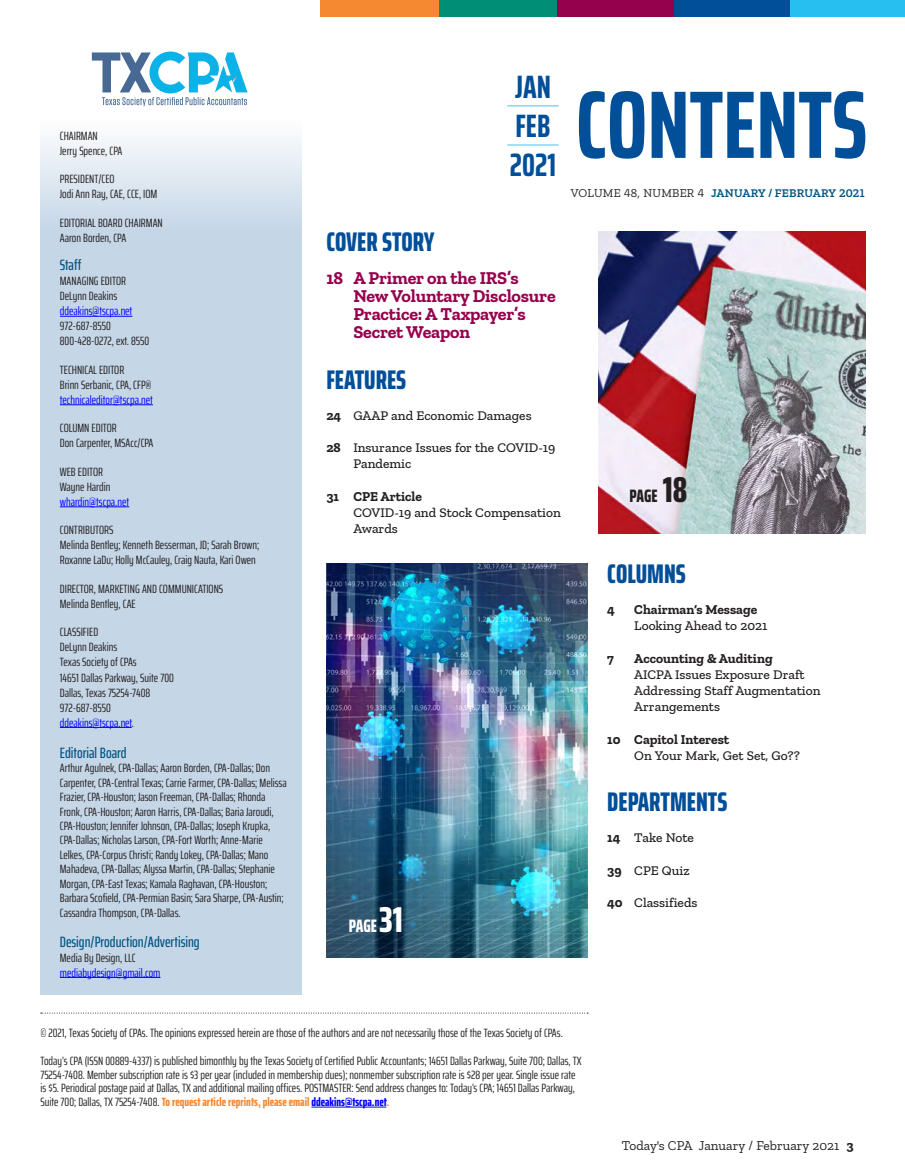
<style>
.page{position:relative;width:905px;height:1175px;background:#fff}
.page>*{position:absolute;margin:0;border:0;box-sizing:border-box;transform-origin:0 0}
.t1{font:700 extra-condensed 96px "Saira";color:#014e99}
.t2{font:700 extra-condensed 32.4px/38.8px "Saira";color:#014e99}
.t3{font:800 extra-condensed 27px "Saira";color:#014e99}
.t4{font:700 18px/18px "Zilla Slab";letter-spacing:-.01em;color:#96014d}
.t5{font:800 extra-condensed 18px "Saira";color:#231f20}
.t6{font:800 extra-condensed 18px "Saira";color:#fff}
.t7{font:500 extra-condensed 15px "Saira";color:#015381}
.t8{font:500 13.5px/16.2px "Zilla Slab";color:#231f20}
.t9{font:700 13.5px "Zilla Slab";color:#231f20}
.t10{font:13.5px "Zilla Slab";color:#231f20}
.t11{font:extra-condensed 12px/15px "Saira";color:#231f20}
.t12{font:extra-condensed 12px "Saira";color:#00f}
.t13{font:600 12px "Zilla Slab";letter-spacing:.02em;color:#015381}
.s1{color:#00f}
.s2{font-weight:400;color:#231f20}
.s3{font-weight:700}
.s4{font-size:36px}
.s5{font-weight:800;color:#f58932}
.s6{font-weight:800;color:#00f}
</style>
<div class="page">
<svg style="left:40px;top:51px;width:261px;height:944px;background:#cadae9"></svg>
<svg style="left:41px;top:1012px;width:547px;height:1px"></svg>
<hr style="left:311px;top:1106px;width:75px;height:1px;background:#00f">
<hr style="left:60px;top:316px;width:72px;height:1px;background:#00f">
<hr style="left:60px;top:404px;width:93px;height:1px;background:#00f">
<hr style="left:60px;top:506px;width:69px;height:1px;background:#00f">
<hr style="left:60px;top:727px;width:72px;height:1px;background:#00f">
<hr style="left:60px;top:977px;width:100px;height:1px;background:#00f">
<img style="left:326px;top:564px;width:261px;height:393px">
<svg style="left:92px;top:52px;width:155px;height:54px"></svg>
<div style="left:786px;top:0;width:118px;height:16px;background:#26bff0"></div>
<div style="left:671px;top:0;width:118px;height:16px;background:#014e99"></div>
<div style="left:555px;top:0;width:119px;height:16px;background:#96014d"></div>
<div style="left:437px;top:0;width:119px;height:16px;background:#008e77"></div>
<div style="left:320px;top:0;width:118px;height:16px;background:#f58932"></div>
<hr style="left:507px;top:105px;width:51px;height:1px;background:#4fbfe6">
<hr style="left:507px;top:145px;width:51px;height:1px;background:#4fbfe6">
<img style="left:598px;top:231px;width:267px;height:302px">
<p class="t11" style="left:60px;top:128px;width:64px">CHAIRMAN<br>Jerry Spence, CPA</p>
<p class="t11" style="left:60px;top:171px;width:99px">PRESIDENT/CEO<br>Jodi Ann Ray, CAE, CCE, IOM</p>
<p class="t11" style="left:60px;top:215px;width:104px">EDITORIAL BOARD CHAIRMAN<br>Aaron Borden, CPA</p>
<p class="t7" style="left:60px;top:254px;width:23px">Staff</p>
<p class="t11" style="left:60px;top:273px;width:68px">MANAGING EDITOR<br>DeLynn Deakins</p>
<p class="t12" style="left:60px;top:302px;width:74px">ddeakins@tscpa.net</p>
<p class="t11" style="left:60px;top:318px;width:91px">972-687-8550<br>800-428-0272, ext. 8550</p>
<p class="t11" style="left:60px;top:362px;width:93px">TECHNICAL EDITOR<br>Brinn Serbanic, CPA, CFP®</p>
<p class="t12" style="left:60px;top:391px;width:95px">technicaleditor@tscpa.net</p>
<p class="t11" style="left:60px;top:420px;width:95px">COLUMN EDITOR<br>Don Carpenter, MSAcc/CPA</p>
<p class="t11" style="left:60px;top:464px;width:52px">WEB EDITOR<br>Wayne Hardin</p>
<p class="t12" style="left:60px;top:493px;width:71px">whardin@tscpa.net</p>
<p class="t11" style="left:60px;top:522px;width:201px">CONTRIBUTORS<br>Melinda Bentley; Kenneth Besserman, JD; Sarah Brown;<br>Roxanne LaDu; Holly McCauley, Craig Nauta, Kari Owen</p>
<p class="t11" style="left:60px;top:581px;width:165px">DIRECTOR, MARKETING AND COMMUNICATIONS<br>Melinda Bentley, CAE</p>
<p class="t11" style="left:60px;top:624px;width:116px">CLASSIFIED<br>DeLynn Deakins<br>Texas Society of CPAs<br>14651 Dallas Parkway, Suite 700<br>Dallas, Texas 75254-7408<br>972-687-8550 <span class="s1">ddeakins@tscpa.net</span>.</p>
<p class="t7" style="left:60px;top:741px;width:68px">Editorial Board</p>
<p class="t11" style="left:60px;top:760px;width:228px;line-height:14.4px">Arthur Agulnek, CPA-Dallas; Aaron Borden, CPA-Dallas; Don Carpenter, CPA-Central Texas; Carrie Farmer, CPA-Dallas; Melissa Frazier, CPA-Houston; Jason Freeman, CPA-Dallas; Rhonda Fronk, CPA-Houston; Aaron Harris, CPA-Dallas; Baria Jaroudi, CPA-Houston; Jennifer Johnson, CPA-Dallas; Joseph Krupka, CPA-Dallas; Nicholas Larson, CPA-Fort Worth; Anne-Marie Lelkes, CPA-Corpus Christi; Randy Lokey, CPA-Dallas; Mano Mahadeva, CPA-Dallas; Alyssa Martin, CPA-Dallas; Stephanie Morgan, CPA-East Texas; Kamala Raghavan, CPA-Houston; Barbara Scofield, CPA-Permian Basin; Sara Sharpe, CPA-Austin; Cassandra Thompson, CPA-Dallas.</p>
<p class="t7" style="left:60px;top:930px;width:141px">Design/Production/Advertising</p>
<p class="t11" style="left:60px;top:949px;width:77px">Media By Design, LLC</p>
<p class="t12" style="left:60px;top:963px;width:102px">mediabydesign@gmail.com</p>
<h2 class="t2" style="left:510px;top:67px;width:48px">JAN<br>FEB<br>2021</h2>
<h1 class="t1" style="left:576px;top:52px;width:293px">CONTENTS</h1>
<p class="t13" style="left:571px;top:187px;width:295px"><span class="s2">VOLUME 48, NUMBER 4</span> JANUARY / FEBRUARY 2021</p>
<h3 class="t3" style="left:326px;top:220px;width:110px">COVER STORY</h3>
<h3 class="t4" style="left:353px;top:269px;width:204px;text-indent:-27px">18 A Primer on the IRS’s<br>New Voluntary Disclosure<br>Practice: A Taxpayer’s<br>Secret Weapon</h3>
<h3 class="t3" style="left:326px;top:358px;width:81px">FEATURES</h3>
<p class="t8" style="left:326px;top:407px;width:207px"><span class="s3">24</span> GAAP and Economic Damages</p>
<p class="t8" style="left:353px;top:440px;width:203px;text-indent:-27px"><span class="s3">28</span> Insurance Issues for the COVID-19<br>Pandemic</p>
<p class="t9" style="left:326px;top:488px;width:97px">31 CPE Article</p>
<p class="t8" style="left:353px;top:504px;width:209px">COVID-19 and Stock Compensation<br>Awards</p>
<h3 class="t6" style="left:348px;top:911px;width:56px">PAGE <span class="s4">31</span></h3>
<h3 class="t5" style="left:629px;top:482px;width:59px">PAGE <span class="s4">18</span></h3>
<h3 class="t3" style="left:607px;top:553px;width:80px">COLUMNS</h3>
<p class="t9" style="left:607px;top:602px;width:9px">4</p>
<p class="t9" style="left:634px;top:602px;width:124px">Chairman’s Message</p>
<p class="t8" style="left:634px;top:618px;width:135px">Looking Ahead to 2021</p>
<p class="t9" style="left:607px;top:650px;width:8px">7</p>
<p class="t9" style="left:634px;top:650px;width:140px">Accounting &amp; Auditing</p>
<p class="t8" style="left:634px;top:666px;width:188px">AICPA Issues Exposure Draft<br>Addressing Staff Augmentation<br>Arrangements</p>
<p class="t9" style="left:607px;top:731px;width:123px">10 Capitol Interest</p>
<p class="t8" style="left:634px;top:747px;width:167px">On Your Mark, Get Set, Go??</p>
<h3 class="t3" style="left:607px;top:781px;width:122px">DEPARTMENTS</h3>
<p class="t8" style="left:607px;top:829px;width:88px"><span class="s3">14</span> Take Note</p>
<p class="t8" style="left:607px;top:862px;width:84px"><span class="s3">39</span> CPE Quiz</p>
<p class="t8" style="left:607px;top:894px;width:92px"><span class="s3">40</span> Classifieds</p>
<p class="t11" style="left:40px;top:1025px;width:524px">© 2021, Texas Society of CPAs. The opinions expressed herein are those of the authors and are not necessarily those of the Texas Society of CPAs.</p>
<p class="t11" style="left:40px;top:1053px;width:542px;line-height:13.8px">Today’s CPA (ISSN 00889-4337) is published bimonthly by the Texas Society of Certified Public Accountants; 14651 Dallas Parkway, Suite 700; Dallas, TX 75254-7408. Member subscription rate is $3 per year (included in membership dues); nonmember subscription rate is $28 per year. Single issue rate is $5. Periodical postage paid at Dallas, TX and additional mailing offices. POSTMASTER: Send address changes to: Today’s CPA; 14651 Dallas Parkway, Suite 700; Dallas, TX 75254-7408. <span class="s5">To request article reprints, please email</span> <span class="s6">ddeakins@tscpa.net</span><span class="s5">.</span></p>
<p class="t10" style="left:622px;top:1138px;width:233px">Today's CPA January / February 2021 <span class="s3">3</span></p>
</div>
